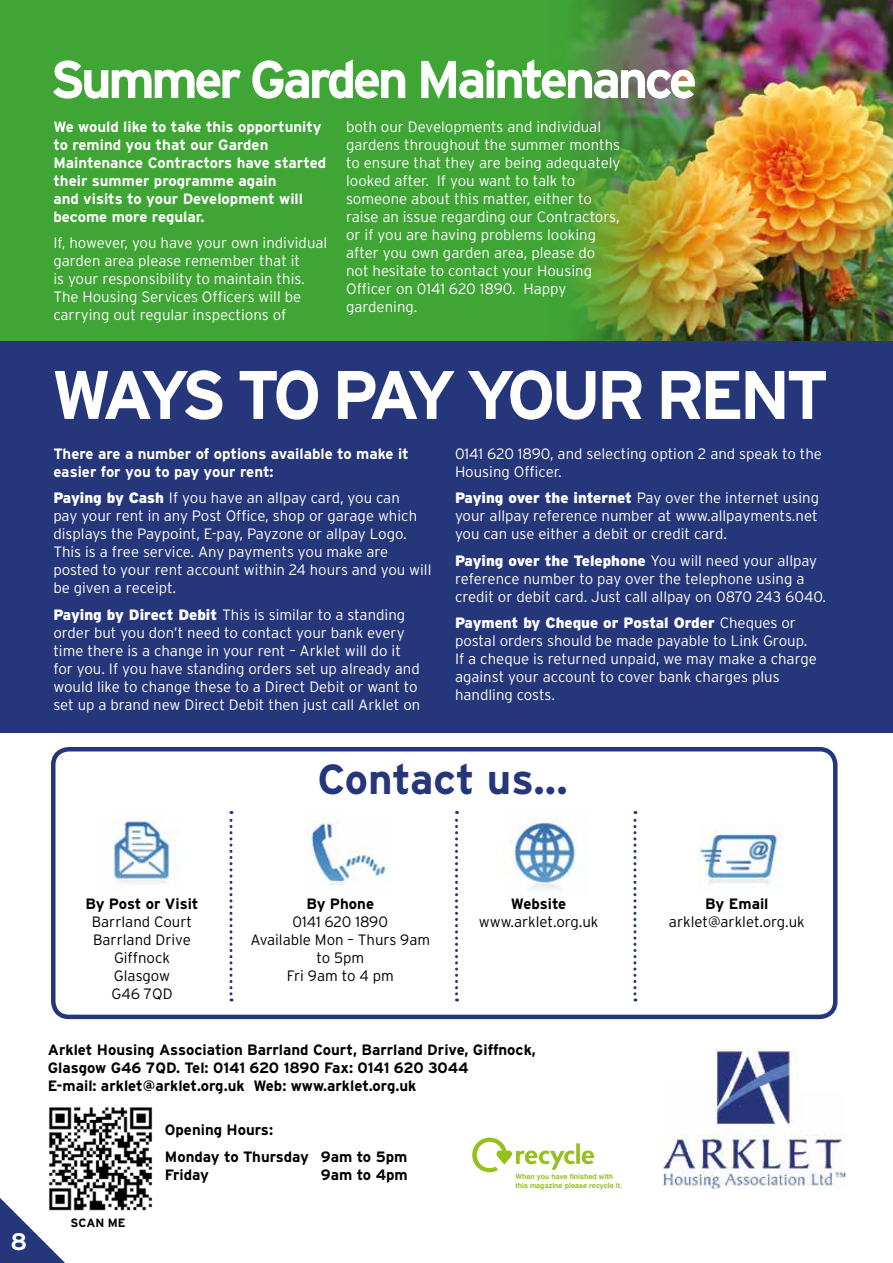
<style>
.page{position:relative;width:893px;height:1263px;background:#fff}
.page>*{position:absolute;margin:0;border:0;box-sizing:border-box;transform-origin:0 0}
.t1{font:700 68.4px "Interstate";letter-spacing:-.115em;color:#fff}
.t2{font:700 52.95px "Interstate";letter-spacing:-.07em;color:#fff}
.t3{font:700 42px "Interstate";color:#26367a}
.t4{font:700 24px "Interstate";color:#fff}
.t5{font:300 15px/18px "Interstate";color:#fff}
.t6{font:700 15px/18px "Interstate";color:#000}
.t7{font:700 15px/18px "Interstate";color:#fff}
.t8{font:300 15px/18px "Interstate";color:#000;text-align:center}
.t9{font:700 12px "Interstate";color:#000}
.t10{font:700 7.2px/8.6px "Swiss 721 BT";color:#95c11f}
.s1{font-weight:900}
</style>
<div class="page">
<div style="left:0;top:0;width:893px;height:342px;background:#3fa535"></div>
<div style="left:0;top:341px;width:893px;height:391px;background:#26367a"></div>
<svg style="left:0;top:1198px;width:65px;height:65px"></svg>
<svg style="left:472px;top:1137px;width:122px;height:35px"></svg>
<img style="left:46px;top:1107px;width:107px;height:105px">
<img style="left:698px;top:823px;width:85px;height:67px">
<img style="left:113px;top:816px;width:65px;height:67px">
<img style="left:514px;top:818px;width:65px;height:75px">
<img style="left:308px;top:814px;width:83px;height:71px">
<div style="left:51px;top:747px;width:786px;height:272px;border:4px solid #26367a;border-radius:16px"></div>
<svg style="left:229px;top:811px;width:3px;height:190px"></svg>
<svg style="left:455px;top:811px;width:3px;height:190px"></svg>
<svg style="left:633px;top:811px;width:3px;height:190px"></svg>
<img style="left:663px;top:1048px;width:182px;height:140px">
<img style="left:572px;top:0;width:321px;height:341px">
<h2 class="t2" style="left:50px;top:50px;width:649px">Summer Garden Maintenance</h2>
<p class="t7" style="left:53px;top:117px;width:274px">We would like to take this opportunity to remind you that our Garden<br>Maintenance Contractors have started their summer programme again<br>and visits to your Development will become more regular.</p>
<p class="t5" style="left:53px;top:234px;width:276px">If, however, you have your own individual garden area please remember that it<br>is your responsibility to maintain this.<br>The Housing Services Officers will be carrying out regular inspections of</p>
<p class="t5" style="left:346px;top:117px;width:276px">both our Developments and individual gardens throughout the summer months to ensure that they are being adequately looked after. If you want to talk to someone about this matter, either to raise an issue regarding our Contractors, or if you are having problems looking after you own garden area, please do not hesitate to contact your Housing Officer on 0141 620 1890. Happy gardening.</p>
<h1 class="t1" style="left:51px;top:357px;width:779px">WAYS TO PAY YOUR RENT</h1>
<p class="t7" style="left:53px;top:444px;width:357px">There are a number of options available to make it easier for you to pay your rent:</p>
<p class="t5" style="left:53px;top:489px;width:380px"><span class="s1">Paying by Cash</span> If you have an allpay card, you can<br>pay your rent in any Post Office, shop or garage which displays the Paypoint, E-pay, Payzone or allpay Logo.<br>This is a free service. Any payments you make are posted to your rent account within 24 hours and you will be given a receipt.</p>
<p class="t5" style="left:53px;top:605px;width:368px"><span class="s1">Paying by Direct Debit</span> This is similar to a standing order but you don’t need to contact your bank every time there is a change in your rent – Arklet will do it for you. If you have standing orders set up already and would like to change these to a Direct Debit or want to set up a brand new Direct Debit then just call Arklet on</p>
<p class="t5" style="left:455px;top:444px;width:369px">0141 620 1890, and selecting option 2 and speak to the<br>Housing Officer.</p>
<p class="t5" style="left:455px;top:489px;width:366px;text-align:justify"><span class="s1">Paying over the internet</span> Pay over the internet using your allpay reference number at www.allpayments.net you can use either a debit or credit card.</p>
<p class="t5" style="left:455px;top:551px;width:373px"><span class="s1">Paying over the Telephone</span> You will need your allpay reference number to pay over the telephone using a credit or debit card. Just call allpay on 0870 243 6040.</p>
<p class="t5" style="left:455px;top:614px;width:363px"><span class="s1">Payment by Cheque or Postal Order</span> Cheques or postal orders should be made payable to Link Group.<br>If a cheque is returned unpaid, we may make a charge against your account to cover bank charges plus handling costs.</p>
<h3 class="t3" style="left:317px;top:755px;width:252px">Contact us...</h3>
<h3 class="t4" style="left:11px;top:1228px;width:18px">8</h3>
<p class="t6" style="left:86px;top:895px;width:115px">By Post or Visit</p>
<p class="t8" style="left:92px;top:913px;width:102px">Barrland Court<br>Barrland Drive<br>Giffnock<br>Glasgow<br>G46 7QD</p>
<p class="t6" style="left:307px;top:895px;width:69px">By Phone</p>
<p class="t8" style="left:250px;top:913px;width:181px">0141 620 1890<br>Available Mon – Thurs 9am to 5pm<br>Fri 9am to 4 pm</p>
<p class="t6" style="left:511px;top:895px;width:57px">Website</p>
<p class="t8" style="left:479px;top:913px;width:121px">www.arklet.org.uk</p>
<p class="t6" style="left:48px;top:1040px;width:490px">Arklet Housing Association Barrland Court, Barrland Drive, Giffnock,<br>Glasgow G46 7QD. Tel: 0141 620 1890 Fax: 0141 620 3044<br>E-mail: arklet@arklet.org.uk Web: www.arklet.org.uk</p>
<p class="t6" style="left:165px;top:1116px;width:244px;line-height:26.5px">Opening Hours:<br>Monday to Thursday 9am to 5pm</p>
<p class="t6" style="left:165px;top:1165px;width:46px">Friday</p>
<p class="t6" style="left:321px;top:1165px;width:88px">9am to 4pm</p>
<p class="t10" style="left:515px;top:1172px;width:108px">When you have finished with this magazine please recycle it.</p>
<p class="t9" style="left:71px;top:1216px;width:56px">SCAN ME</p>
<p class="t6" style="left:705px;top:895px;width:65px">By Email</p>
<p class="t8" style="left:669px;top:913px;width:137px">arklet@arklet.org.uk</p>
</div>
